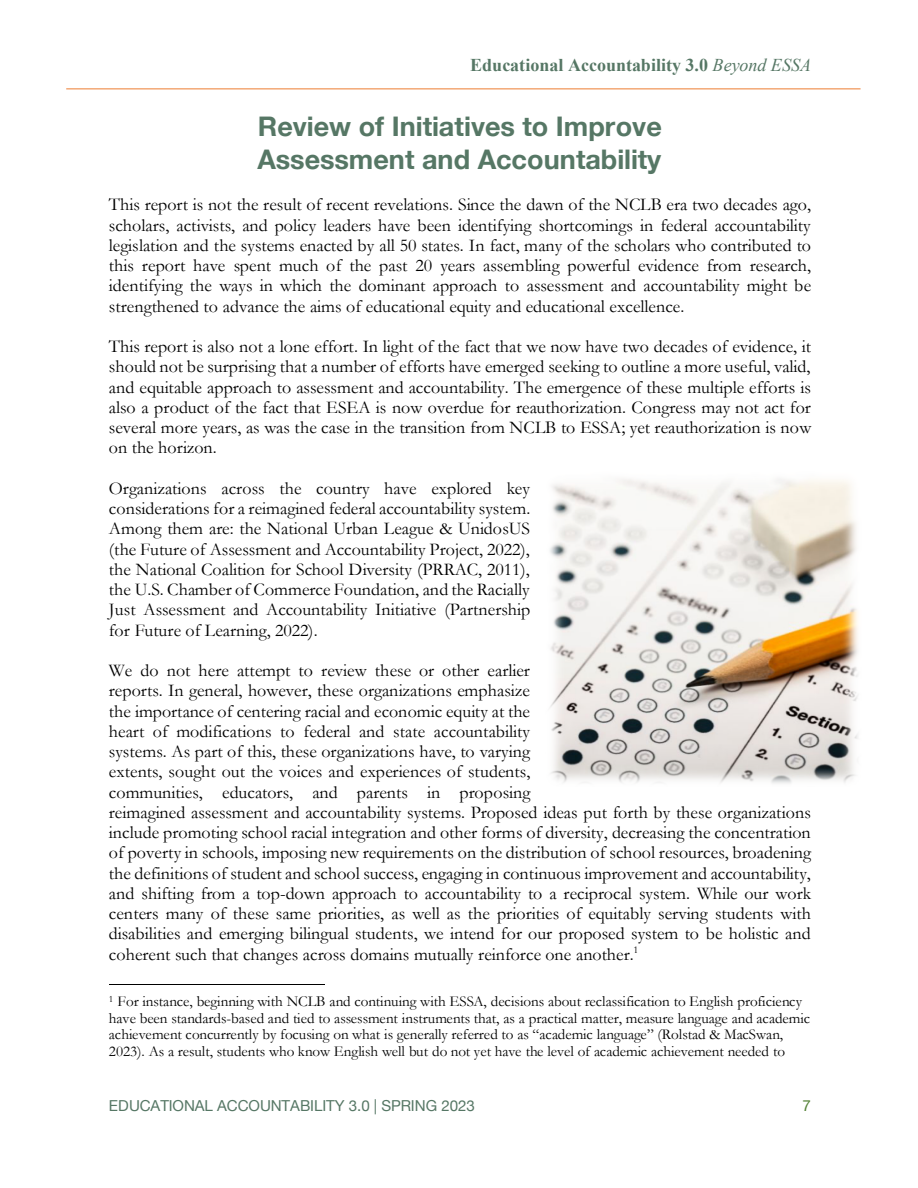
<style>
.page{position:relative;width:918px;height:1188px;background:#fff}
.page>*{position:absolute;margin:0;border:0;box-sizing:border-box;transform-origin:0 0}
.t1{font:700 27px/32.7px "Helvetica Neue";color:#567765}
.t2{font:18px/20.2px "Garamond";letter-spacing:.005em;color:#000;text-align:justify}
.t3{font:700 18px "Times New Roman";color:#567765}
.t4{font:15.15px/17px "Garamond";letter-spacing:-.005em;color:#000}
.t5{font:15.15px "Helvetica Neue";letter-spacing:-.005em;color:#567765}
.t6{font:15.15px "Helvetica Neue";color:#538135}
.s1{font-weight:400;font-style:italic}
</style>
<div class="page">
<hr style="left:66px;top:89px;width:795px;height:1px;background:#ed7d31">
<hr style="left:109px;top:984px;width:216px;height:1px;background:#000">
<img style="left:550px;top:479px;width:308px;height:305px">
<p class="t3" style="left:470px;top:55px;width:342px">Educational Accountability 3.0 <span class="s1">Beyond ESSA</span></p>
<h1 class="t1" style="left:258px;top:110px;width:406px">Review of Initiatives to Improve<br>Assessment and Accountability</h1>
<p class="t2" style="left:109px;top:195px;width:704px">This report is not the result of recent revelations. Since the dawn of the NCLB era two decades ago, scholars, activists, and policy leaders have been identifying shortcomings in federal accountability legislation and the systems enacted by all 50 states. In fact, many of the scholars who contributed to this report have spent much of the past 20 years assembling powerful evidence from research, identifying the ways in which the dominant approach to assessment and accountability might be strengthened to advance the aims of educational equity and educational excellence.</p>
<p class="t2" style="left:109px;top:337px;width:704px">This report is also not a lone effort. In light of the fact that we now have two decades of evidence, it should not be surprising that a number of efforts have emerged seeking to outline a more useful, valid, and equitable approach to assessment and accountability. The emergence of these multiple efforts is also a product of the fact that ESEA is now overdue for reauthorization. Congress may not act for several more years, as was the case in the transition from NCLB to ESSA; yet reauthorization is now on the horizon.</p>
<p class="t2" style="left:109px;top:479px;width:423px">Organizations across the country have explored key considerations for a reimagined federal accountability system.<br>Among them are: the National Urban League &amp; UnidosUS (the Future of Assessment and Accountability Project, 2022), the National Coalition for School Diversity (PRRAC, 2011), the U.S. Chamber of Commerce Foundation, and the Racially Just Assessment and Accountability Initiative (Partnership for Future of Learning, 2022).</p>
<p class="t2" style="left:109px;top:661px;width:704px;text-align:left">We do not here attempt to review these or other earlier<br>reports. In general, however, these organizations emphasize<br>the importance of centering racial and economic equity at the<br>heart of modifications to federal and state accountability<br>systems. As part of this, these organizations have, to varying<br>extents, sought out the voices and experiences of students,<br>communities, educators, and parents in proposing<br>reimagined assessment and accountability systems. Proposed ideas put forth by these organizations include promoting school racial integration and other forms of diversity, decreasing the concentration of poverty in schools, imposing new requirements on the distribution of school resources, broadening the definitions of student and school success, engaging in continuous improvement and accountability, and shifting from a top-down approach to accountability to a reciprocal system. While our work centers many of these same priorities, as well as the priorities of equitably serving students with disabilities and emerging bilingual students, we intend for our proposed system to be holistic and coherent such that changes across domains mutually reinforce one another.<sup>1</sup></p>
<p class="t4" style="left:109px;top:993px;width:703px"><sup>1</sup> For instance, beginning with NCLB and continuing with ESSA, decisions about reclassification to English proficiency have been standards-based and tied to assessment instruments that, as a practical matter, measure language and academic achievement concurrently by focusing on what is generally referred to as “academic language” (Rolstad &amp; MacSwan, 2023). As a result, students who know English well but do not yet have the level of academic achievement needed to</p>
<p class="t5" style="left:109px;top:1097px;width:367px">EDUCATIONAL ACCOUNTABILITY 3.0 | SPRING 2023</p>
<p class="t6" style="left:803px;top:1097px;width:10px">7</p>
</div>
